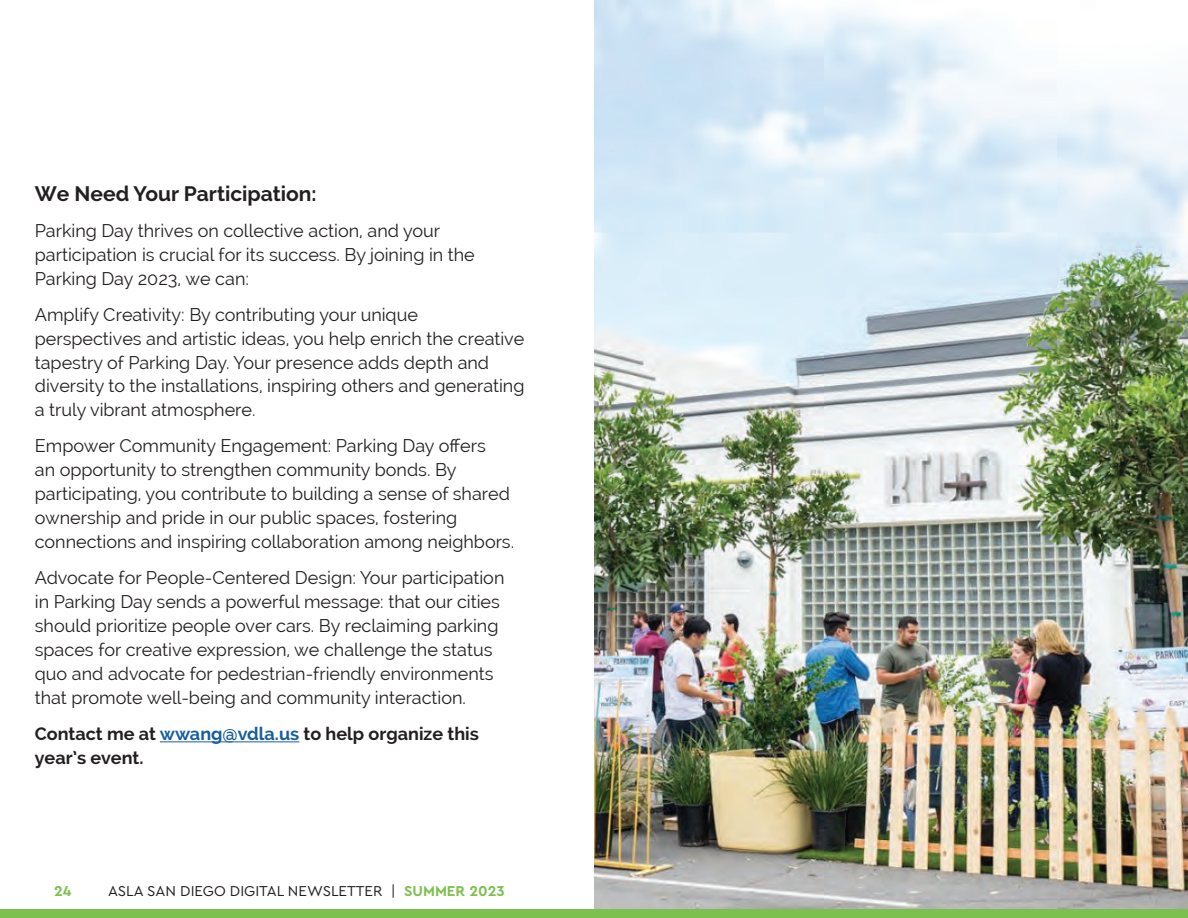
<style>
.page{position:relative;width:1188px;height:918px;background:#fff}
.page>*{position:absolute;margin:0;border:0;box-sizing:border-box;transform-origin:0 0}
.t1{font:700 21px "Raleway";color:#231f20}
.t2{font:18px/24px "Raleway";color:#231f20}
.t3{font:700 18px/24px "Raleway";color:#231f20}
.t4{font:15px "Cera PRO";color:#231f20}
.t5{font:700 15px "Cera PRO";color:#7dc04f}
.s1{color:#175d9e}
.s2{font-weight:700;color:#7dc04f}
</style>
<div class="page">
<div style="left:0;top:909px;width:1188px;height:9px;background:#7dc04f"></div>
<img style="left:594px;top:0;width:594px;height:909px">
<hr style="left:160px;top:741px;width:139px;height:1px;background:#175d9e">
<p class="t1" style="left:35px;top:181px;width:283px">We Need Your Participation:</p>
<p class="t2" style="left:35px;top:218px;width:442px">Parking Day thrives on collective action, and your participation is crucial for its success. By joining in the<br>Parking Day 2023, we can:</p>
<p class="t2" style="left:35px;top:302px;width:491px">Amplify Creativity: By contributing your unique perspectives and artistic ideas, you help enrich the creative tapestry of Parking Day. Your presence adds depth and diversity to the installations, inspiring others and generating a truly vibrant atmosphere.</p>
<p class="t2" style="left:35px;top:434px;width:481px">Empower Community Engagement: Parking Day offers<br>an opportunity to strengthen community bonds. By participating, you contribute to building a sense of shared ownership and pride in our public spaces, fostering connections and inspiring collaboration among neighbors.</p>
<p class="t2" style="left:35px;top:566px;width:471px">Advocate for People-Centered Design: Your participation in Parking Day sends a powerful message: that our cities should prioritize people over cars. By reclaiming parking spaces for creative expression, we challenge the status quo and advocate for pedestrian-friendly environments that promote well-being and community interaction.</p>
<p class="t3" style="left:35px;top:722px;width:446px">Contact me at <span class="s1">wwang@vdla.us</span> to help organize this year’s event.</p>
<p class="t5" style="left:54px;top:881px;width:19px">24</p>
<p class="t4" style="left:108px;top:881px;width:398px">ASLA SAN DIEGO DIGITAL NEWSLETTER | <span class="s2">SUMMER 2023</span></p>
</div>
